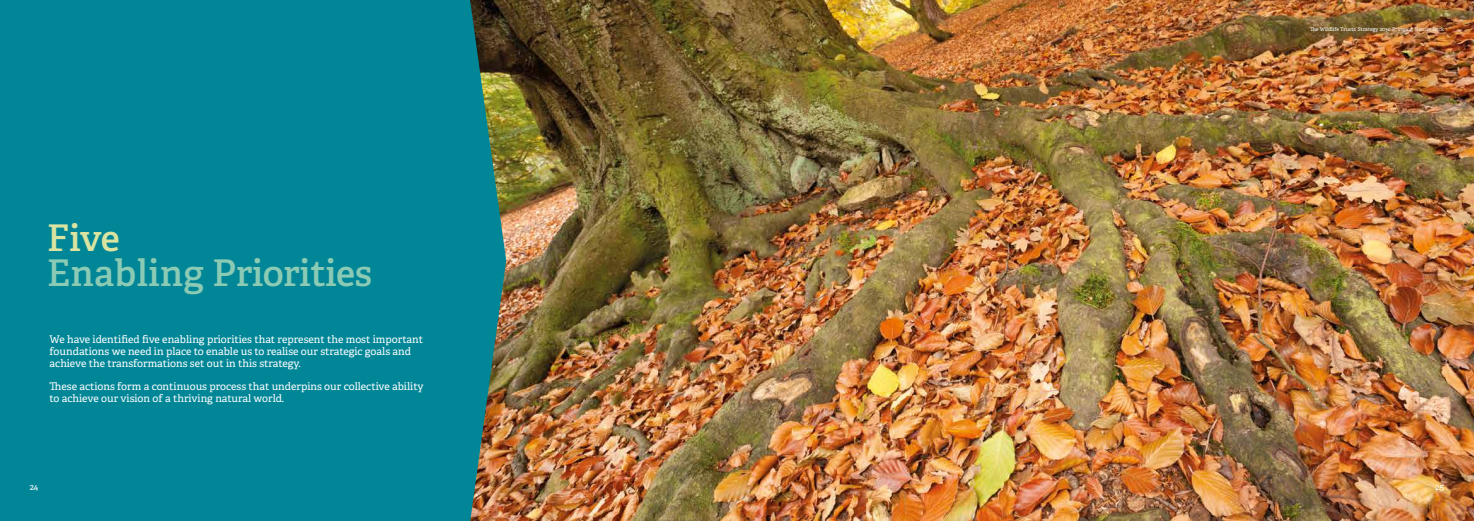
<style>
.page{position:relative;width:1474px;height:521px;background:#fff}
.page>*{position:absolute;margin:0;border:0;box-sizing:border-box;transform-origin:0 0}
.t1{font:600 36.75px "Adelle";letter-spacing:-.01em;color:#8bcab4}
.t2{font:600 36.75px "Adelle";color:#dae4a0}
.t3{font:10.5px/12.2px "Adelle";color:#fff}
.t4{font:8.75px "Adelle";color:#fff}
.t5{font:5.25px "Adelle";color:#fff}
.s1{font-weight:300}
</style>
<div class="page">
<img style="left:506px;top:0;width:967px;height:521px">
<div style="left:0;top:0;width:506px;height:521px;background:#008697"></div>
<h1 class="t2" style="left:47px;top:215px;width:74px">Five</h1>
<h1 class="t1" style="left:47px;top:250px;width:326px">Enabling Priorities</h1>
<p class="t3" style="left:50px;top:333px;width:375px">We have identified five enabling priorities that represent the most important foundations we need in place to enable us to realise our strategic goals and achieve the transformations set out in this strategy.</p>
<p class="t3" style="left:50px;top:380px;width:375px">These actions form a continuous process that underpins our collective ability to achieve our vision of a thriving natural world.</p>
<p class="t5" style="left:1309px;top:26px;width:136px">The Wildlife Trusts’ Strategy 2030 <span class="s1">Bringing Nature Back</span></p>
<p class="t4" style="left:30px;top:482px;width:10px">24</p>
<p class="t4" style="left:1435px;top:482px;width:10px">25</p>
</div>
